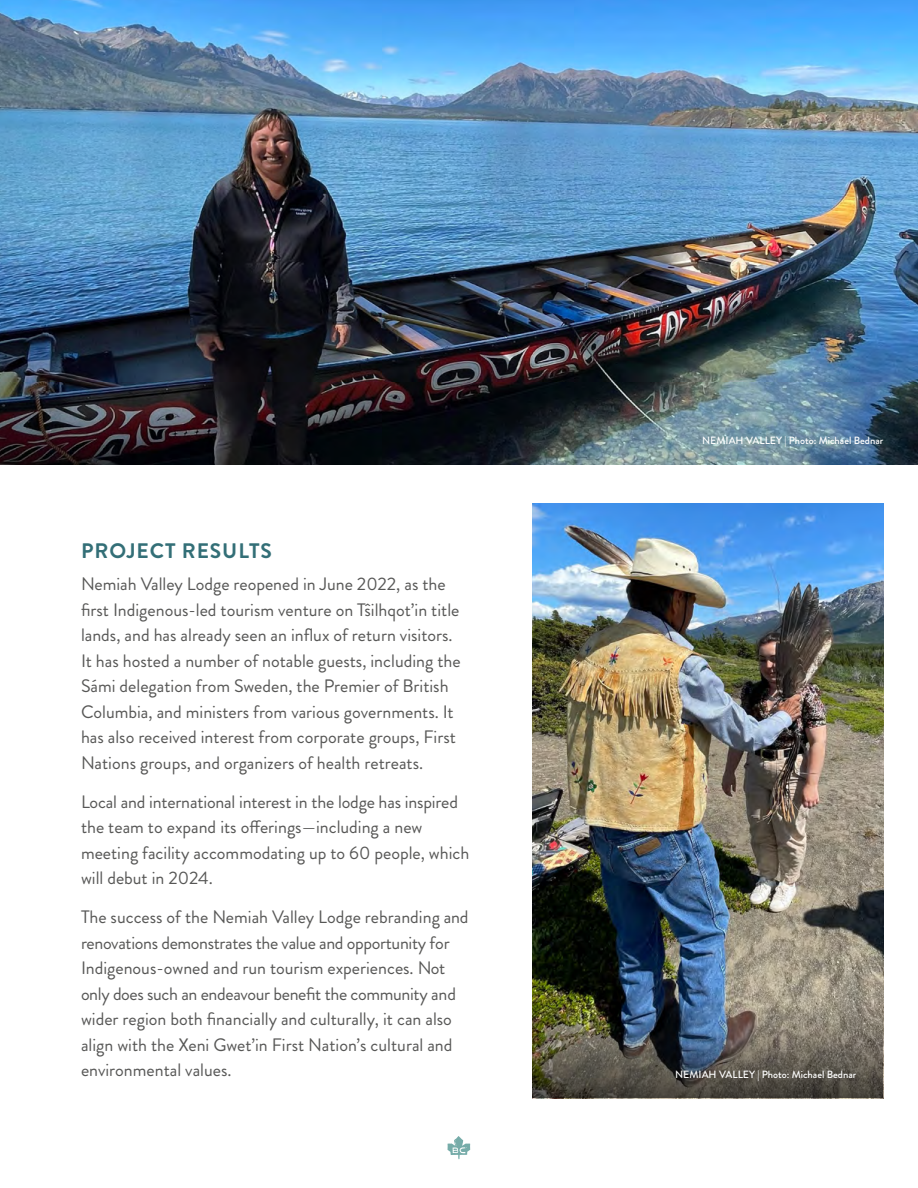
<style>
.page{position:relative;width:918px;height:1188px;background:#fff}
.page>*{position:absolute;margin:0;border:0;box-sizing:border-box;transform-origin:0 0}
.t1{font:700 21px "Brandon Grotesque";letter-spacing:.045em;color:#336f77}
.t2{font:18px/25.5px "Brandon Grotesque";color:#575756}
.t3{font:500 10.5px "Brandon Grotesque";color:#fff}
</style>
<div class="page">
<svg style="left:448px;top:1136px;width:22px;height:23px"></svg>
<img style="left:532px;top:503px;width:351px;height:503px">
<img style="left:532px;top:1006px;width:351px;height:92px">
<img style="left:0;top:0;width:918px;height:464px">
<p class="t1" style="left:81px;top:536px;width:192px">PROJECT RESULTS</p>
<p class="t2" style="left:81px;top:572px;width:381px">Nemiah Valley Lodge reopened in June 2022, as the first Indigenous-led tourism venture on Tŝilhqot’in title lands, and has already seen an influx of return visitors.<br>It has hosted a number of notable guests, including the Sámi delegation from Sweden, the Premier of British Columbia, and ministers from various governments. It has also received interest from corporate groups, First Nations groups, and organizers of health retreats.</p>
<p class="t2" style="left:81px;top:789px;width:390px">Local and international interest in the lodge has inspired the team to expand its offerings—including a new meeting facility accommodating up to 60 people, which will debut in 2024.</p>
<p class="t2" style="left:81px;top:905px;width:389px">The success of the Nemiah Valley Lodge rebranding and renovations demonstrates the value and opportunity for Indigenous-owned and run tourism experiences. Not only does such an endeavour benefit the community and wider region both financially and culturally, it can also align with the Xeni Gwet’in First Nation’s cultural and environmental values.</p>
<p class="t3" style="left:702px;top:433px;width:183px">NEMIAH VALLEY | Photo: Michael Bednar</p>
<p class="t3" style="left:675px;top:1067px;width:183px">NEMIAH VALLEY | Photo: Michael Bednar</p>
</div>
